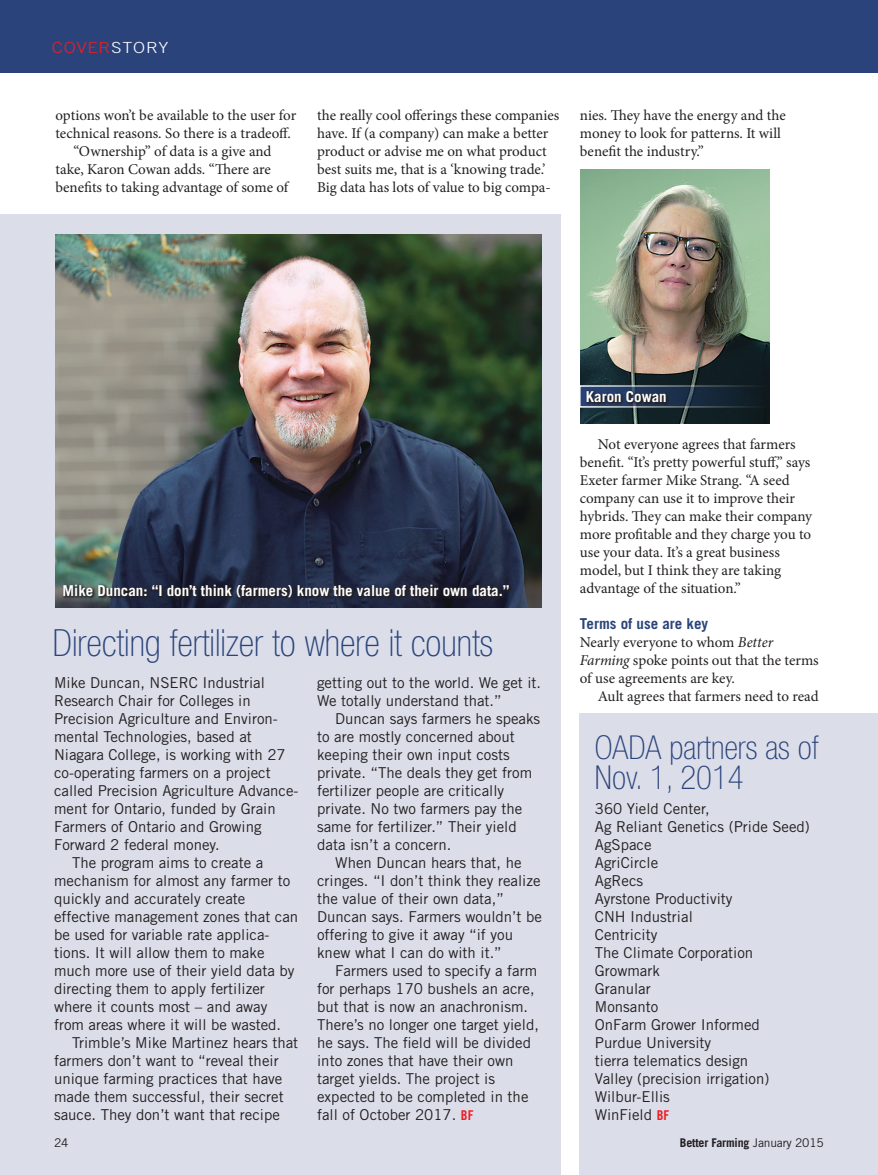
<style>
.page{position:relative;width:878px;height:1175px;background:#fff}
.page>*{position:absolute;margin:0;border:0;box-sizing:border-box;transform-origin:0 0}
.Body_copy_reg{font:100 condensed 37.5px "Helvetica Neue";color:#2a447b}
.Body_copy_reg-2{font:100 condensed 33px/30px "Helvetica Neue";color:#2a447b}
.STORY_SUBJECT_LEFT{font:300 15.3px "Trade Gothic";letter-spacing:.05em;color:#ee1d23;scale:1.18 1}
.Body_copy_reg-3{font:15px/18px "Trade Gothic";color:#231f20}
.Body_copy_reg-4{font:15px/18px "Minion Pro";letter-spacing:-.005em;color:#231f20}
.Body_copy_reg-5{font:700 15px "Trade Gothic";color:#fff}
.Body_copy_reg-6{font:700 15px "Trade Gothic";color:#2a447b}
.ShortTakes_HEADING{font:700 12px "Trade Gothic";letter-spacing:-.015em;color:#231f20}
.ShortTakes_HEADING-2{font:12px "Trade Gothic";color:#231f20}
.s1{color:#fff}
.s2{font-family:"Trade Gothic Bold Cond Twenty";font-size:13.5px;color:#ee1d23}
.s3{font-style:italic}
.s4{font-weight:400}
</style>
<div class="page">
<div style="left:0;top:215px;width:560px;height:959px;background:#dbdde9"></div>
<div style="left:580px;top:714px;width:298px;height:460px;background:#dbdde9"></div>
<div style="left:0;top:0;width:878px;height:72px;background:#2a447b"></div>
<img style="left:55px;top:234px;width:486px;height:373px">
<img style="left:580px;top:170px;width:189px;height:254px">
<svg style="left:580px;top:385px;width:189px;height:22px;background:#2a3a4a"></svg>
<svg style="left:585px;top:389px;width:85px;height:17px"></svg>
<svg style="left:62px;top:583px;width:451px;height:18px;background:#242735"></svg>
<p class="STORY_SUBJECT_LEFT" style="left:52px;top:39px;width:100px">COVER<span class="s1">STORY</span></p>
<p class="Body_copy_reg-4" style="left:55px;top:107px;width:242px">options won’t be available to the user for technical reasons. So there is a tradeoff.</p>
<p class="Body_copy_reg-4" style="left:55px;top:143px;width:234px;text-indent:18px">“Ownership” of data is a give and take, Karon Cowan adds. “There are benefits to taking advantage of some of</p>
<p class="Body_copy_reg-4" style="left:317px;top:107px;width:244px">the really cool offerings these companies have. If (a company) can make a better product or advise me on what product best suits me, that is a ‘knowing trade.’ Big data has lots of value to big compa-</p>
<p class="Body_copy_reg-4" style="left:580px;top:107px;width:207px">nies. They have the energy and the money to look for patterns. It will benefit the industry.”</p>
<p class="Body_copy_reg-5" style="left:63px;top:581px;width:448px">Mike Duncan: “I don’t think (farmers) know the value of their own data.”</p>
<p class="Body_copy_reg" style="left:52px;top:622px;width:442px">Directing fertilizer to where it counts</p>
<p class="Body_copy_reg-3" style="left:54px;top:673px;width:246px">Mike Duncan, NSERC Industrial<br>Research Chair for Colleges in<br>Precision Agriculture and Environ&shy;mental Technologies, based at<br>Niagara College, is working with 27 co-operating farmers on a project called Precision Agriculture Advance&shy;ment for Ontario, funded by Grain<br>Farmers of Ontario and Growing<br>Forward 2 federal money.</p>
<p class="Body_copy_reg-3" style="left:54px;top:853px;width:246px;text-indent:18px">The program aims to create a mechanism for almost any farmer to quickly and accurately create effective management zones that can be used for variable rate applica&shy;tions. It will allow them to make much more use of their yield data by directing them to apply fertilizer where it counts most – and away from areas where it will be wasted.</p>
<p class="Body_copy_reg-3" style="left:54px;top:1033px;width:246px;text-indent:18px">Trimble’s Mike Martinez hears that farmers don’t want to “reveal their unique farming practices that have made them successful, their secret sauce. They don’t want that recipe</p>
<p class="Body_copy_reg-3" style="left:317px;top:673px;width:225px">getting out to the world. We get it.<br>We totally understand that.”</p>
<p class="Body_copy_reg-3" style="left:317px;top:709px;width:224px;text-indent:18px">Duncan says farmers he speaks to are mostly concerned about keeping their own input costs private. “The deals they get from fertilizer people are critically private. No two farmers pay the same for fertilizer.” Their yield data isn’t a concern.</p>
<p class="Body_copy_reg-3" style="left:317px;top:853px;width:226px;text-indent:18px">When Duncan hears that, he cringes. “I don’t think they realize the value of their own data,”<br>Duncan says. Farmers wouldn’t be offering to give it away “if you knew what I can do with it.”</p>
<p class="Body_copy_reg-3" style="left:317px;top:961px;width:223px;text-indent:18px">Farmers used to specify a farm for perhaps 170 bushels an acre, but that is now an anachronism.<br>There’s no longer one target yield, he says. The field will be divided into zones that have their own target yields. The project is expected to be completed in the fall of October 2017. <span class="s2">BF</span></p>
<p class="Body_copy_reg-5" style="left:586px;top:387px;width:82px">Karon Cowan</p>
<p class="Body_copy_reg-4" style="left:580px;top:435px;width:234px;text-indent:18px">Not everyone agrees that farmers benefit. “It’s pretty powerful stuff,” says Exeter farmer Mike Strang. “A seed company can use it to improve their hybrids. They can make their company more profitable and they charge you to use your data. It’s a great business model, but I think they are taking advantage of the situation.”</p>
<p class="Body_copy_reg-6" style="left:580px;top:614px;width:130px">Terms of use are key</p>
<p class="Body_copy_reg-4" style="left:580px;top:633px;width:240px">Nearly everyone to whom <span class="s3">Better<br>Farming</span> spoke points out that the terms of use agreements are key.</p>
<p class="Body_copy_reg-4" style="left:598px;top:687px;width:222px">Ault agrees that farmers need to read</p>
<p class="Body_copy_reg-2" style="left:595px;top:731px;width:225px">OADA partners as of<br>Nov. 1, 2014</p>
<p class="Body_copy_reg-3" style="left:595px;top:799px;width:116px">360 Yield Center,</p>
<p class="Body_copy_reg-3" style="left:595px;top:817px;width:216px">Ag Reliant Genetics (Pride Seed)</p>
<p class="Body_copy_reg-3" style="left:595px;top:835px;width:58px">AgSpace</p>
<p class="Body_copy_reg-3" style="left:595px;top:853px;width:65px">AgriCircle</p>
<p class="Body_copy_reg-3" style="left:595px;top:871px;width:50px">AgRecs</p>
<p class="Body_copy_reg-3" style="left:595px;top:889px;width:139px">Ayrstone Productivity</p>
<p class="Body_copy_reg-3" style="left:595px;top:907px;width:99px">CNH Industrial</p>
<p class="Body_copy_reg-3" style="left:595px;top:925px;width:64px">Centricity</p>
<p class="Body_copy_reg-3" style="left:595px;top:943px;width:160px">The Climate Corporation</p>
<p class="Body_copy_reg-3" style="left:595px;top:961px;width:66px">Growmark</p>
<p class="Body_copy_reg-3" style="left:595px;top:979px;width:57px">Granular</p>
<p class="Body_copy_reg-3" style="left:595px;top:997px;width:65px">Monsanto</p>
<p class="Body_copy_reg-3" style="left:595px;top:1015px;width:166px">OnFarm Grower Informed</p>
<p class="Body_copy_reg-3" style="left:595px;top:1033px;width:118px">Purdue University</p>
<p class="Body_copy_reg-3" style="left:595px;top:1051px;width:155px">tierra telematics design</p>
<p class="Body_copy_reg-3" style="left:595px;top:1069px;width:176px">Valley (precision irrigation)</p>
<p class="Body_copy_reg-3" style="left:595px;top:1087px;width:77px">Wilbur-Ellis</p>
<p class="Body_copy_reg-3" style="left:595px;top:1105px;width:76px">WinField <span class="s2">BF</span></p>
<p class="ShortTakes_HEADING-2" style="left:54px;top:1135px;width:16px">24</p>
<p class="ShortTakes_HEADING" style="left:680px;top:1134px;width:145px">Better Farming <span class="s4">January 2015</span></p>
</div>
